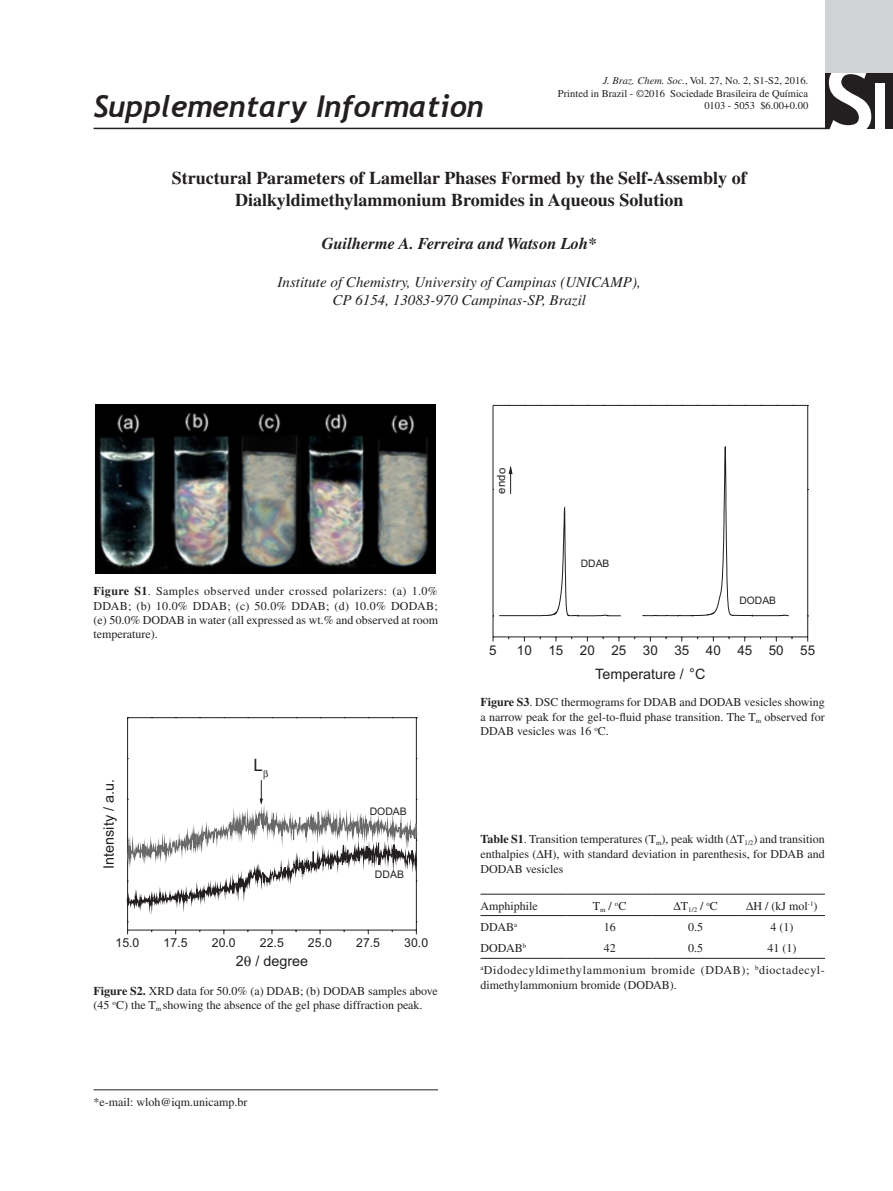
<style>
.page{position:relative;width:893px;height:1191px;background:#fff}
.page>*{position:absolute;margin:0;border:0;box-sizing:border-box;transform-origin:0 0}
.t1{font:700 98.4px "Trebuchet MS";color:#fff}
.t2{font:italic 700 30px "Trebuchet";color:#231f20}
.Título{font:700 18px/21.6px "Times";color:#231f20;text-align:center}
.t3{font:16.95px "Arial";color:#231f20}
.Autores{font:italic 700 16.5px "Times";color:#231f20}
.Endereços{font:italic 15px/18px "Times";color:#231f20;text-align:center}
.t4{font:14.4px "Arial";color:#231f20}
.t5{font:13.35px "Arial";color:#231f20}
.t6{font:12.3px "Arial";color:#231f20}
.Figura{font:12px/14.4px "Times";color:#231f20;text-align:justify}
.Tabela-corpo{font:12px/15px "Times";color:#231f20;text-align:justify}
.Tabela-corpo-2{font:12px/15px "Times";letter-spacing:.05em;color:#231f20}
.Rodapé{font:12px "Times";color:#231f20}
.t7{font:11.4px "Arial";color:#231f20}
.t8{font:10.5px "Times";color:#231f20}
.t9{font:10.5px "Arial";color:#231f20}
.t10{font:10.35px "Arial";color:#231f20}
.Tabela-corpo-3{font:6.9px "Times";color:#231f20}
.s1{font-style:italic}
.s2{font-size:72.15px}
.s3{font-weight:700}
.s4{font-size:14.7px}
</style>
<div class="page">
<hr style="left:94px;top:128px;width:765px;height:1px;background:#231f20">
<div style="left:825px;top:72px;width:68px;height:57px;background:#231f20"></div>
<div style="left:825px;top:0;width:68px;height:72px;background:#d1d2d4"></div>
<hr style="left:94px;top:1089px;width:344px;height:1px;background:#231f20">
<img style="left:96px;top:404px;width:340px;height:169px">
<svg style="left:126px;top:717px;width:292px;height:218px"></svg>
<svg style="left:492px;top:405px;width:316px;height:237px"></svg>
<svg style="left:508px;top:467px;width:5px;height:27px"></svg>
<hr style="left:480px;top:893px;width:87px;height:1px;background:#231f20">
<hr style="left:567px;top:893px;width:86px;height:1px;background:#231f20">
<hr style="left:653px;top:893px;width:86px;height:1px;background:#231f20">
<hr style="left:739px;top:893px;width:86px;height:1px;background:#231f20">
<hr style="left:480px;top:915px;width:87px;height:1px;background:#231f20">
<hr style="left:567px;top:915px;width:86px;height:1px;background:#231f20">
<hr style="left:653px;top:915px;width:86px;height:1px;background:#231f20">
<hr style="left:739px;top:915px;width:86px;height:1px;background:#231f20">
<hr style="left:480px;top:958px;width:87px;height:1px;background:#231f20">
<hr style="left:567px;top:958px;width:86px;height:1px;background:#231f20">
<hr style="left:653px;top:958px;width:86px;height:1px;background:#231f20">
<hr style="left:739px;top:958px;width:86px;height:1px;background:#231f20">
<svg style="left:126px;top:770px;width:291px;height:105px"></svg>
<h2 class="t2" style="left:94px;top:87px;width:392px">Supplementary Information</h2>
<p class="t8" style="left:603px;top:74px;width:207px"><span class="s1">J. Braz. Chem. Soc.</span>, Vol. 27, No. 2, S1-S2, 2016.</p>
<p class="t8" style="left:558px;top:87px;width:252px">Printed in Brazil - ©2016 Sociedade Brasileira de Química</p>
<p class="t8" style="left:704px;top:100px;width:105px">0103 - 5053 $6.00+0.00</p>
<p class="Título" style="left:172px;top:167px;width:576px">Structural Parameters of Lamellar Phases Formed by the Self-Assembly of<br>Dialkyldimethylammonium Bromides in Aqueous Solution</p>
<p class="Autores" style="left:322px;top:234px;width:276px">Guilherme A. Ferreira and Watson Loh*</p>
<p class="Endereços" style="left:278px;top:273px;width:365px">Institute of Chemistry, University of Campinas (UNICAMP),<br>CP 6154, 13083-970 Campinas-SP, Brazil</p>
<h1 class="t1" style="left:825px;top:39px;width:67px">S<span class="s2">I</span></h1>
<p class="Figura" style="left:94px;top:584px;width:346px"><span class="s3">Figure S1</span>. Samples observed under crossed polarizers: (a) 1.0% DDAB; (b) 10.0% DDAB; (c) 50.0% DDAB; (d) 10.0% DODAB; (e) 50.0% DODAB in water (all expressed as wt.% and observed at room temperature).</p>
<p class="t7" style="left:494px;top:493px;width:27px;rotate:-90deg">endo</p>
<p class="t10" style="left:581px;top:556px;width:30px">DDAB</p>
<p class="t10" style="left:739px;top:594px;width:38px">DODAB</p>
<p class="t5" style="left:489px;top:641px;width:9px">5</p>
<p class="t5" style="left:517px;top:641px;width:300px">10 15 20 25 30 35 40 45 50 55</p>
<p class="t4" style="left:595px;top:664px;width:112px">Temperature / <span class="s4">°</span>C</p>
<p class="t4" style="left:99px;top:868px;width:91px;rotate:-90deg">Intensity / a.u.</p>
<p class="t3" style="left:254px;top:753px;width:11px">L</p>
<p class="t9" style="left:370px;top:804px;width:39px">DODAB</p>
<p class="t9" style="left:375px;top:867px;width:30px">DDAB</p>
<p class="t6" style="left:116px;top:934px;width:25px">15.0</p>
<p class="t6" style="left:164px;top:934px;width:25px">17.5</p>
<p class="t6" style="left:212px;top:934px;width:25px">20.0</p>
<p class="t6" style="left:260px;top:934px;width:25px">22.5</p>
<p class="t6" style="left:308px;top:934px;width:25px">25.0</p>
<p class="t6" style="left:356px;top:934px;width:25px">27.5</p>
<p class="t6" style="left:404px;top:934px;width:25px">30.0</p>
<p class="t4" style="left:236px;top:951px;width:74px">2 / degree</p>
<p class="Figura" style="left:94px;top:983px;width:346px"><span class="s3">Figure S2.</span> XRD data for 50.0% (a) DDAB; (b) DODAB samples above (45 <sup>o</sup>C) the T<sub>m</sub> showing the absence of the gel phase diffraction peak.</p>
<p class="Rodapé" style="left:94px;top:1095px;width:156px">*e-mail: wloh@iqm.unicamp.br</p>
<p class="Figura" style="left:480px;top:695px;width:346px"><span class="s3">Figure S3</span>. DSC thermograms for DDAB and DODAB vesicles showing a narrow peak for the gel-to-fluid phase transition. The T<sub>m</sub> observed for DDAB vesicles was 16 <sup>o</sup>C.</p>
<p class="Tabela-corpo" style="left:480px;top:831px;width:346px"><span class="s3">Table S1</span>. Transition temperatures (T<sub>m</sub>), peak width (∆T<sub>1/2</sub>) and transition enthalpies (∆H), with standard deviation in parenthesis, for DDAB and DODAB vesicles</p>
<p class="Tabela-corpo" style="left:480px;top:898px;width:59px">Amphiphile</p>
<p class="Tabela-corpo" style="left:593px;top:898px;width:35px">T<sub>m</sub> / <sup>o</sup>C</p>
<p class="Tabela-corpo-3" style="left:674px;top:905px;width:46px">∆<sup>T</sup>1/2 <sup>/</sup> o<sup>C</sup></p>
<p class="Tabela-corpo" style="left:746px;top:898px;width:73px">∆H / (kJ mol<sup>-1</sup>)</p>
<p class="Tabela-corpo" style="left:480px;top:919px;width:38px">DDAB<sup>a</sup></p>
<p class="Tabela-corpo" style="left:604px;top:919px;width:13px">16</p>
<p class="Tabela-corpo" style="left:688px;top:919px;width:16px">0.5</p>
<p class="Tabela-corpo" style="left:770px;top:919px;width:24px">4 (1)</p>
<p class="Tabela-corpo" style="left:480px;top:940px;width:47px">DODAB<sup>b</sup></p>
<p class="Tabela-corpo" style="left:604px;top:940px;width:13px">42</p>
<p class="Tabela-corpo" style="left:688px;top:940px;width:16px">0.5</p>
<p class="Tabela-corpo" style="left:767px;top:940px;width:30px">41 (1)</p>
<p class="Tabela-corpo-2" style="left:480px;top:962px;width:345px"><sup>a</sup>Didodecyldimethylammonium bromide (DDAB); <sup>b</sup>dioctadecyl&shy;dimethylammonium bromide (DODAB).</p>
</div>
